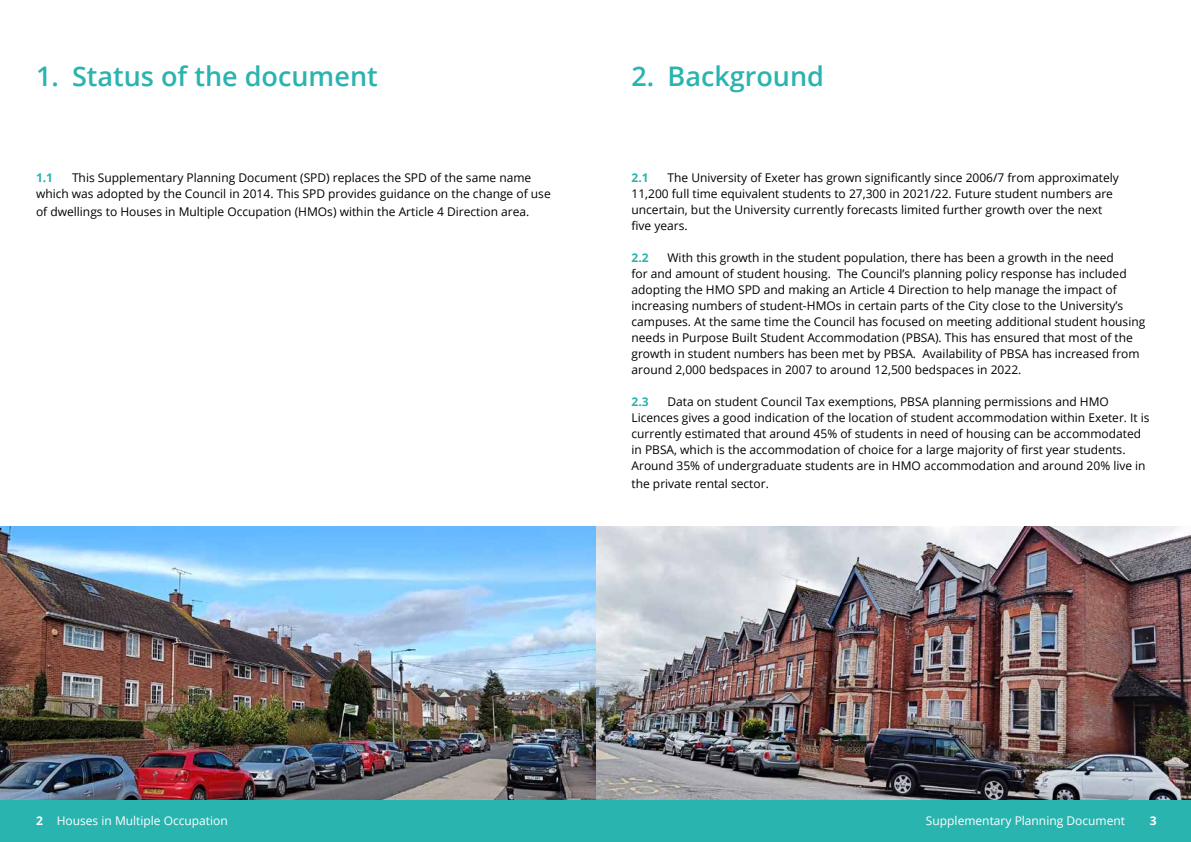
<style>
.page{position:relative;width:1191px;height:842px;background:#fff}
.page>*{position:absolute;margin:0;border:0;box-sizing:border-box;transform-origin:0 0}
.Heading_style_1{font:600 27px "Open Sans";color:#2ab4af}
.Text_Paragraph_Style_2{font:12px/16px "Open Sans";color:#000}
.t1{font:12px "Open Sans";color:#fff}
.Text_Paragraph_Style_2-2{font:700 12px "Open Sans";color:#2ab4af}
.t2{font:700 12px "Open Sans";color:#fff}
</style>
<div class="page">
<div style="left:0;top:799px;width:1191px;height:43px;background:#2ab4af"></div>
<img style="left:0;top:526px;width:1191px;height:273px">
<p class="Heading_style_1" style="left:36px;top:58px;width:343px">1. Status of the document</p>
<p class="Heading_style_1" style="left:631px;top:58px;width:194px">2. Background</p>
<p class="Text_Paragraph_Style_2" style="left:36px;top:170px;width:516px;text-indent:36px">This Supplementary Planning Document (SPD) replaces the SPD of the same name which was adopted by the Council in 2014. This SPD provides guidance on the change of use</p>
<p class="Text_Paragraph_Style_2" style="left:36px;top:204px;width:495px">of dwellings to Houses in Multiple Occupation (HMOs) within the Article 4 Direction area.</p>
<p class="Text_Paragraph_Style_2-2" style="left:36px;top:169px;width:19px">1.1</p>
<p class="Text_Paragraph_Style_2" style="left:631px;top:170px;width:489px;text-indent:36px">The University of Exeter has grown significantly since 2006/7 from approximately<br>11,200 full time equivalent students to 27,300 in 2021/22. Future student numbers are uncertain, but the University currently forecasts limited further growth over the next</p>
<p class="Text_Paragraph_Style_2" style="left:631px;top:218px;width:58px">five years.</p>
<p class="Text_Paragraph_Style_2-2" style="left:631px;top:249px;width:19px">2.2</p>
<p class="Text_Paragraph_Style_2-2" style="left:631px;top:169px;width:19px">2.1</p>
<p class="Text_Paragraph_Style_2" style="left:631px;top:250px;width:515px;text-indent:36px">With this growth in the student population, there has been a growth in the need<br>for and amount of student housing. The Council’s planning policy response has included adopting the HMO SPD and making an Article 4 Direction to help manage the impact of increasing numbers of student-HMOs in certain parts of the City close to the University’s campuses. At the same time the Council has focused on meeting additional student housing needs in Purpose Built Student Accommodation (PBSA). This has ensured that most of the growth in student numbers has been met by PBSA. Availability of PBSA has increased from around 2,000 bedspaces in 2007 to around 12,500 bedspaces in 2022.</p>
<p class="Text_Paragraph_Style_2-2" style="left:631px;top:393px;width:19px">2.3</p>
<p class="Text_Paragraph_Style_2" style="left:631px;top:394px;width:520px;text-indent:36px">Data on student Council Tax exemptions, PBSA planning permissions and HMO Licences gives a good indication of the location of student accommodation within Exeter. It is currently estimated that around 45% of students in need of housing can be accommodated in PBSA, which is the accommodation of choice for a large majority of first year students.<br>Around 35% of undergraduate students are in HMO accommodation and around 20% live in</p>
<p class="Text_Paragraph_Style_2" style="left:631px;top:476px;width:139px">the private rental sector.</p>
<p class="t2" style="left:36px;top:812px;width:8px">2</p>
<p class="t1" style="left:57px;top:813px;width:173px">Houses in Multiple Occupation</p>
<p class="t1" style="left:926px;top:813px;width:201px">Supplementary Planning Document</p>
<p class="t2" style="left:1149px;top:812px;width:8px">3</p>
</div>
